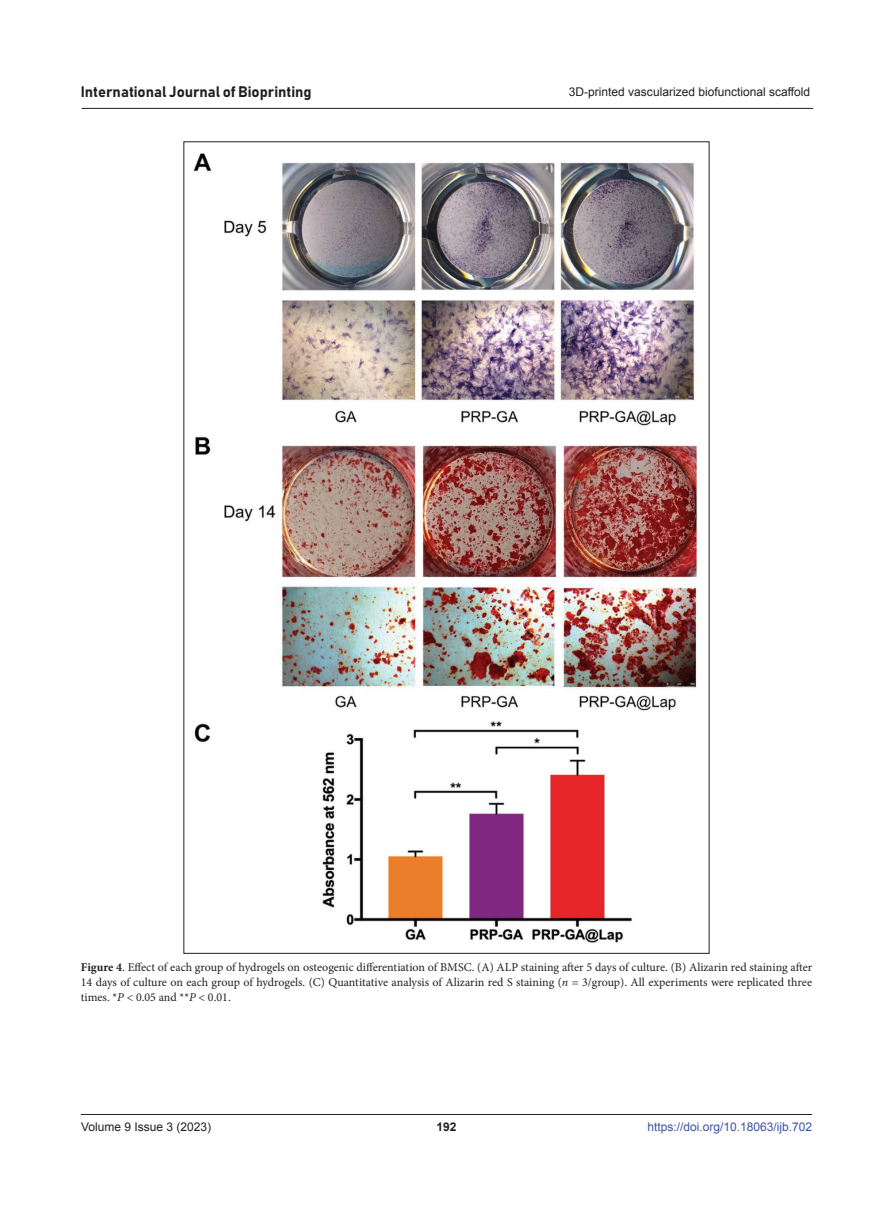
<style>
.page{position:relative;width:893px;height:1212px;background:#fff}
.page>*{position:absolute;margin:0;border:0;box-sizing:border-box;transform-origin:0 0}
.t1{font:15px "Bahnschrift";color:#231f20}
.figLends{font:12px/15px "Minion Pro";color:#231f20;text-align:justify}
.t2{font:12px "Arial";color:#231f20}
.t3{font:12px "Arial";color:#3a53a3}
.t4{font:700 12px "Arial";color:#231f20}
.s1{font-weight:700}
.s2{font-style:italic}
</style>
<div class="page">
<hr style="left:81px;top:1114px;width:731px;height:1px;background:#231f20">
<hr style="left:81px;top:108px;width:732px;height:1px;background:#231f20">
<img style="left:193px;top:153px;width:504px;height:790px">
<p class="t1" style="left:81px;top:83px;width:232px">International Journal of Bioprinting</p>
<p class="t2" style="left:569px;top:84px;width:243px">3D-printed vascularized biofunctional scaffold</p>
<p class="figLends" style="left:81px;top:960px;width:733px"><span class="s1">Figure 4</span>. Effect of each group of hydrogels on osteogenic differentiation of BMSC. (A) ALP staining after 5 days of culture. (B) Alizarin red staining after 14 days of culture on each group of hydrogels. (C) Quantitative analysis of Alizarin red S staining (<span class="s2">n</span> = 3/group). All experiments were replicated three times. *<span class="s2">P</span> &lt; 0.05 and **<span class="s2">P</span> &lt; 0.01.</p>
<p class="t2" style="left:81px;top:1119px;width:132px">Volume 9 Issue 3 (2023)</p>
<p class="t4" style="left:436px;top:1119px;width:22px">192</p>
<p class="t3" style="left:647px;top:1119px;width:166px">https://doi.org/10.18063/ijb.702</p>
</div>
